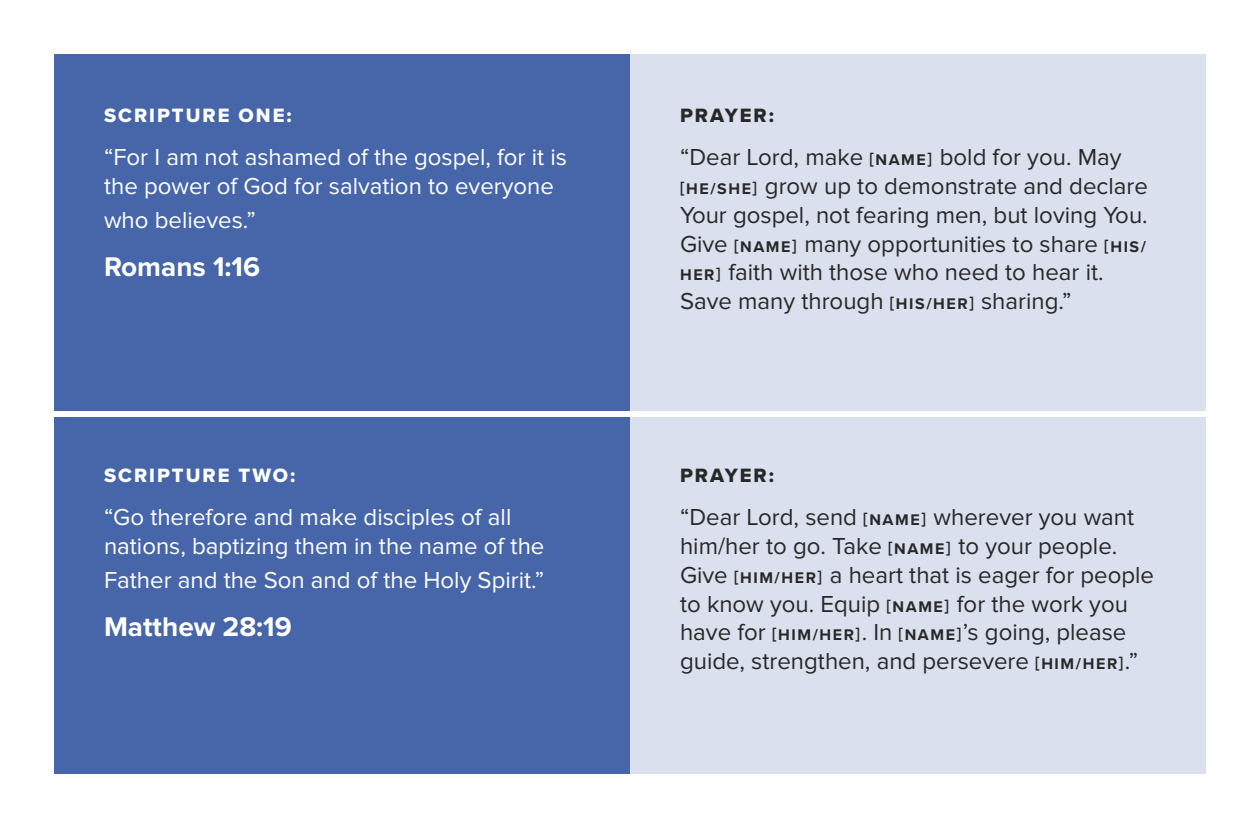
<style>
.page{position:relative;width:1260px;height:828px;background:#fff}
.page>*{position:absolute;margin:0;border:0;box-sizing:border-box;transform-origin:0 0}
.Basic_Truth_Label{font:700 28px "Proxima Nova";color:#fff}
.Basic_Truth_Label-2{font:24px/28.8px "Proxima Nova";color:#282828}
.Basic_Truth_Label-3{font:24px/28.8px "Proxima Nova";color:#fff}
.Basic_Truth_Label-4{font:20px "Proxima Nova Extrabld";letter-spacing:.1em;color:#fff}
.Basic_Truth_Label-5{font:20px "Proxima Nova Extrabld";letter-spacing:.1em;color:#282828}
.s1{font-weight:700;font-size:16px}
</style>
<div class="page">
<div style="left:54px;top:54px;width:1152px;height:720px;background:#4666a9"></div>
<div style="left:630px;top:54px;width:576px;height:360px;background:#dae0ed"></div>
<div style="left:630px;top:414px;width:576px;height:360px;background:#dae0ed"></div>
<div style="left:32px;top:411px;width:1228px;height:6px;background:#fff"></div>
<p class="Basic_Truth_Label-4" style="left:104px;top:100px;width:189px">SCRIPTURE ONE:</p>
<p class="Basic_Truth_Label-3" style="left:104px;top:143px;width:464px">“For I am not ashamed of the gospel, for it is the power of God for salvation to everyone</p>
<p class="Basic_Truth_Label-3" style="left:104px;top:206px;width:153px">who believes.”</p>
<p class="Basic_Truth_Label" style="left:104px;top:245px;width:158px">Romans 1:16</p>
<p class="Basic_Truth_Label-4" style="left:104px;top:460px;width:193px">SCRIPTURE TWO:</p>
<p class="Basic_Truth_Label-3" style="left:104px;top:503px;width:442px">“Go therefore and make disciples of all nations, baptizing them in the name of the</p>
<p class="Basic_Truth_Label-3" style="left:104px;top:566px;width:442px">Father and the Son and of the Holy Spirit.”</p>
<p class="Basic_Truth_Label" style="left:104px;top:605px;width:189px">Matthew 28:19</p>
<p class="Basic_Truth_Label-5" style="left:680px;top:100px;width:95px">PRAYER:</p>
<p class="Basic_Truth_Label-2" style="left:680px;top:143px;width:469px">“Dear Lord, make <span class="s1">[NAME]</span> bold for you. May <span class="s1">[HE/SHE]</span> grow up to demonstrate and declare Your gospel, not fearing men, but loving You.<br>Give <span class="s1">[NAME]</span> many opportunities to share <span class="s1">[HIS/ HER]</span> faith with those who need to hear it.<br>Save many through <span class="s1">[HIS/HER]</span> sharing.”</p>
<p class="Basic_Truth_Label-5" style="left:680px;top:460px;width:95px">PRAYER:</p>
<p class="Basic_Truth_Label-2" style="left:680px;top:503px;width:476px">“Dear Lord, send <span class="s1">[NAME]</span> wherever you want him/her to go. Take <span class="s1">[NAME]</span> to your people.<br>Give <span class="s1">[HIM/HER]</span> a heart that is eager for people to know you. Equip <span class="s1">[NAME]</span> for the work you have for <span class="s1">[HIM/HER]</span>. In <span class="s1">[NAME]</span>’s going, please guide, strengthen, and persevere <span class="s1">[HIM/HER]</span>.”</p>
</div>
